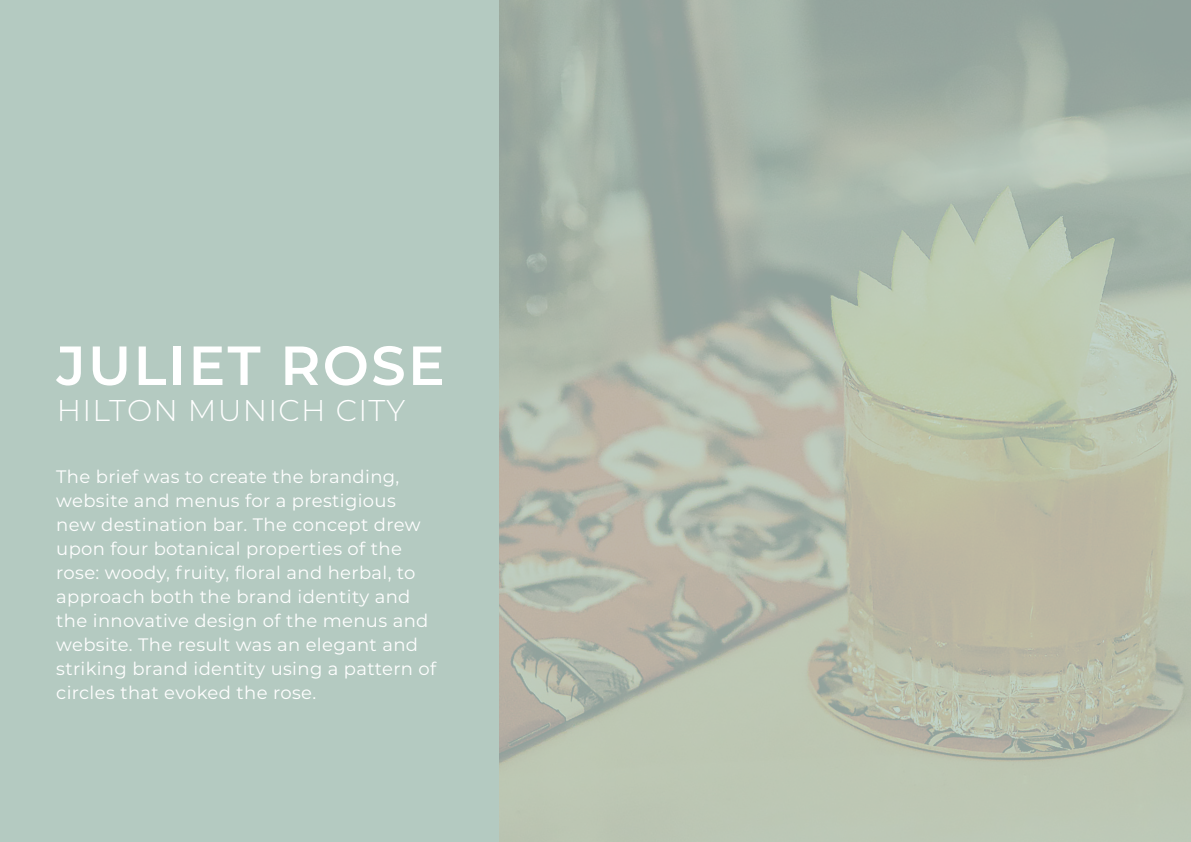
<style>
.page{position:relative;width:1191px;height:842px;background:#b4cac1}
.page>*{position:absolute;margin:0;border:0;box-sizing:border-box;transform-origin:0 0}
.t1{font:600 55px "Montserrat";letter-spacing:.04em;color:#fff}
.t2{font:300 30px "Montserrat";letter-spacing:.04em;color:#fff}
.t3{font:18px/24px "Montserrat";letter-spacing:.02em;color:#fff}
</style>
<div class="page">
<img style="left:499px;top:0;width:692px;height:842px">
<p class="t1" style="left:57px;top:326px;width:389px">JULIET ROSE</p>
<p class="t2" style="left:57px;top:390px;width:350px">HILTON MUNICH CITY</p>
<p class="t3" style="left:56px;top:464px;width:381px">The brief was to create the branding, website and menus for a prestigious new destination bar. The concept drew upon four botanical properties of the rose: woody, fruity, floral and herbal, to approach both the brand identity and the innovative design of the menus and website. The result was an elegant and striking brand identity using a pattern of circles that evoked the rose.</p>
</div>
